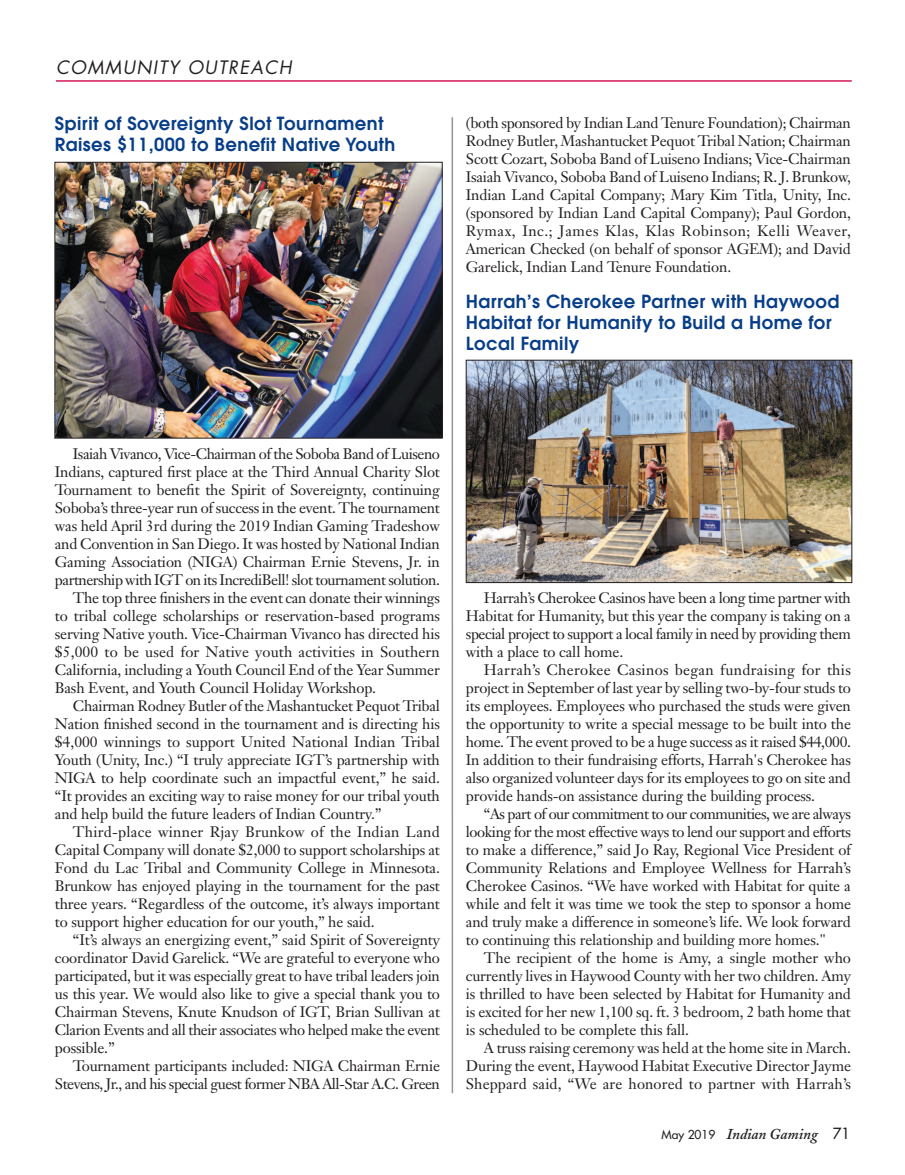
<style>
.page{position:relative;width:905px;height:1175px;background:#fff}
.page>*{position:absolute;margin:0;border:0;box-sizing:border-box;transform-origin:0 0}
.t1{font:600 18px/21px "Avant Garde";letter-spacing:.025em;color:#083e89}
.t2{font:italic 18px "Futura";letter-spacing:.08em;color:#231f20}
.t3{font:15px/18px "Janson Text";letter-spacing:-.01em;color:#231f20;text-align:justify}
.t4{font:15px "Janson Text";letter-spacing:-.03em;color:#231f20}
.t5{font:15px "Janson Text";letter-spacing:-.035em;color:#231f20}
.t6{font:15px "Janson Text";letter-spacing:.01em;color:#231f20}
.t7{font:15px "Janson Text";letter-spacing:.015em;color:#231f20}
.t8{font:italic 600 15px "Adobe Caslon";color:#231f20}
.s1{font-family:"Futura";font-weight:400;font-style:normal;font-size:12px}
.s2{font-family:"Futura";font-weight:400;font-style:normal}
</style>
<div class="page">
<hr style="left:451px;top:117px;width:2px;height:976px;background:#939598">
<hr style="left:56px;top:80px;width:795px;height:2px;background:#d51b5c">
<img style="left:468px;top:362px;width:382px;height:219px">
<div style="left:466px;top:360px;width:386px;height:223px;border:1px solid #231f20"></div>
<img style="left:57px;top:164px;width:383px;height:272px">
<div style="left:55px;top:162px;width:387px;height:276px;border:1px solid #231f20"></div>
<p class="t2" style="left:56px;top:59px;width:237px">COMMUNITY OUTREACH</p>
<p class="t1" style="left:55px;top:114px;width:342px">Spirit of Sovereignty Slot Tournament<br>Raises $11,000 to Benefit Native Youth</p>
<p class="t3" style="left:466px;top:115px;width:386px">(both sponsored by Indian Land Tenure Foundation); Chairman Rodney Butler, Mashantucket Pequot Tribal Nation; Chairman Scott Cozart, Soboba Band of Luiseno Indians; Vice-Chairman Isaiah Vivanco, Soboba Band of Luiseno Indians; R. J. Brunkow, Indian Land Capital Company; Mary Kim Titla, Unity, Inc. (sponsored by Indian Land Capital Company); Paul Gordon, Rymax, Inc.; James Klas, Klas Robinson; Kelli Weaver, American Checked (on behalf of sponsor AGEM); and David Garelick, Indian Land Tenure Foundation.</p>
<p class="t1" style="left:466px;top:292px;width:375px">Harrah’s Cherokee Partner with Haywood<br>Habitat for Humanity to Build a Home for<br>Local Family</p>
<p class="t4" style="left:73px;top:447px;width:368px">Isaiah Vivanco, Vice-Chairman of the Soboba Band of Luiseno</p>
<p class="t3" style="left:55px;top:464px;width:386px">Indians, captured first place at the Third Annual Charity Slot</p>
<p class="t3" style="left:55px;top:482px;width:386px">Tournament to benefit the Spirit of Sovereignty, continuing</p>
<p class="t3" style="left:55px;top:500px;width:386px">Soboba’s three-year run of success in the event. The tournament</p>
<p class="t3" style="left:55px;top:518px;width:386px">was held April 3rd during the 2019 Indian Gaming Tradeshow</p>
<p class="t3" style="left:55px;top:536px;width:386px">and Convention in San Diego. It was hosted by National Indian</p>
<p class="t3" style="left:55px;top:554px;width:386px">Gaming Association (NIGA) Chairman Ernie Stevens, Jr. in</p>
<p class="t4" style="left:55px;top:573px;width:386px">partnership with IGT on its IncrediBell! slot tournament solution.</p>
<p class="t3" style="left:73px;top:590px;width:368px">The top three finishers in the event can donate their winnings</p>
<p class="t3" style="left:55px;top:608px;width:386px">to tribal college scholarships or reservation-based programs</p>
<p class="t3" style="left:55px;top:626px;width:386px">serving Native youth. Vice-Chairman Vivanco has directed his</p>
<p class="t6" style="left:55px;top:645px;width:386px">$5,000 to be used for Native youth activities in Southern</p>
<p class="t3" style="left:55px;top:662px;width:386px">California, including a Youth Council End of the Year Summer</p>
<p class="t3" style="left:55px;top:680px;width:323px">Bash Event, and Youth Council Holiday Workshop.</p>
<p class="t3" style="left:73px;top:698px;width:368px">Chairman Rodney Butler of the Mashantucket Pequot Tribal</p>
<p class="t3" style="left:55px;top:716px;width:386px">Nation finished second in the tournament and is directing his</p>
<p class="t3" style="left:55px;top:734px;width:386px">$4,000 winnings to support United National Indian Tribal</p>
<p class="t3" style="left:55px;top:752px;width:386px">Youth (Unity, Inc.) “I truly appreciate IGT’s partnership with</p>
<p class="t3" style="left:55px;top:770px;width:386px">NIGA to help coordinate such an impactful event,” he said.</p>
<p class="t3" style="left:55px;top:788px;width:386px">“It provides an exciting way to raise money for our tribal youth</p>
<p class="t3" style="left:55px;top:806px;width:328px">and help build the future leaders of Indian Country.”</p>
<p class="t7" style="left:73px;top:825px;width:368px">Third-place winner Rjay Brunkow of the Indian Land</p>
<p class="t3" style="left:55px;top:842px;width:386px">Capital Company will donate $2,000 to support scholarships at</p>
<p class="t3" style="left:55px;top:860px;width:386px">Fond du Lac Tribal and Community College in Minnesota.</p>
<p class="t3" style="left:55px;top:878px;width:386px">Brunkow has enjoyed playing in the tournament for the past</p>
<p class="t3" style="left:55px;top:896px;width:386px">three years. “Regardless of the outcome, it’s always important</p>
<p class="t3" style="left:55px;top:914px;width:321px">to support higher education for our youth,” he said.</p>
<p class="t3" style="left:73px;top:932px;width:368px">“It’s always an energizing event,” said Spirit of Sovereignty</p>
<p class="t3" style="left:55px;top:950px;width:386px">coordinator David Garelick. “We are grateful to everyone who</p>
<p class="t3" style="left:55px;top:968px;width:386px">participated, but it was especially great to have tribal leaders join</p>
<p class="t3" style="left:55px;top:986px;width:386px">us this year. We would also like to give a special thank you to</p>
<p class="t3" style="left:55px;top:1004px;width:386px">Chairman Stevens, Knute Knudson of IGT, Brian Sullivan at</p>
<p class="t4" style="left:55px;top:1023px;width:386px">Clarion Events and all their associates who helped make the event</p>
<p class="t3" style="left:55px;top:1040px;width:61px">possible.”</p>
<p class="t3" style="left:73px;top:1058px;width:368px">Tournament participants included: NIGA Chairman Ernie</p>
<p class="t5" style="left:55px;top:1077px;width:386px">Stevens, Jr., and his special guest former NBA All-Star A.C. Green</p>
<p class="t3" style="left:466px;top:590px;width:386px;text-indent:18px">Harrah’s Cherokee Casinos have been a long time partner with Habitat for Humanity, but this year the company is taking on a special project to support a local family in need by providing them with a place to call home.</p>
<p class="t3" style="left:466px;top:662px;width:386px;text-indent:18px">Harrah’s Cherokee Casinos began fundraising for this project in September of last year by selling two-by-four studs to its employees. Employees who purchased the studs were given the opportunity to write a special message to be built into the home. The event proved to be a huge success as it raised $44,000.<br>In addition to their fundraising efforts, Harrah's Cherokee has also organized volunteer days for its employees to go on site and provide hands-on assistance during the building process.</p>
<p class="t3" style="left:466px;top:806px;width:386px;text-indent:18px">“As part of our commitment to our communities, we are always looking for the most effective ways to lend our support and efforts to make a difference,” said Jo Ray, Regional Vice President of Community Relations and Employee Wellness for Harrah’s Cherokee Casinos. “We have worked with Habitat for quite a while and felt it was time we took the step to sponsor a home and truly make a difference in someone’s life. We look forward to continuing this relationship and building more homes."</p>
<p class="t3" style="left:466px;top:950px;width:386px;text-indent:18px">The recipient of the home is Amy, a single mother who currently lives in Haywood County with her two children. Amy is thrilled to have been selected by Habitat for Humanity and is excited for her new 1,100 sq. ft. 3 bedroom, 2 bath home that is scheduled to be complete this fall.</p>
<p class="t3" style="left:466px;top:1040px;width:386px;text-indent:18px">A truss raising ceremony was held at the home site in March.<br>During the event, Haywood Habitat Executive Director Jayme Sheppard said, “We are honored to partner with Harrah’s</p>
<p class="t8" style="left:661px;top:1129px;width:190px"><span class="s1">May 2019</span> Indian Gaming <span class="s2">71</span></p>
</div>
